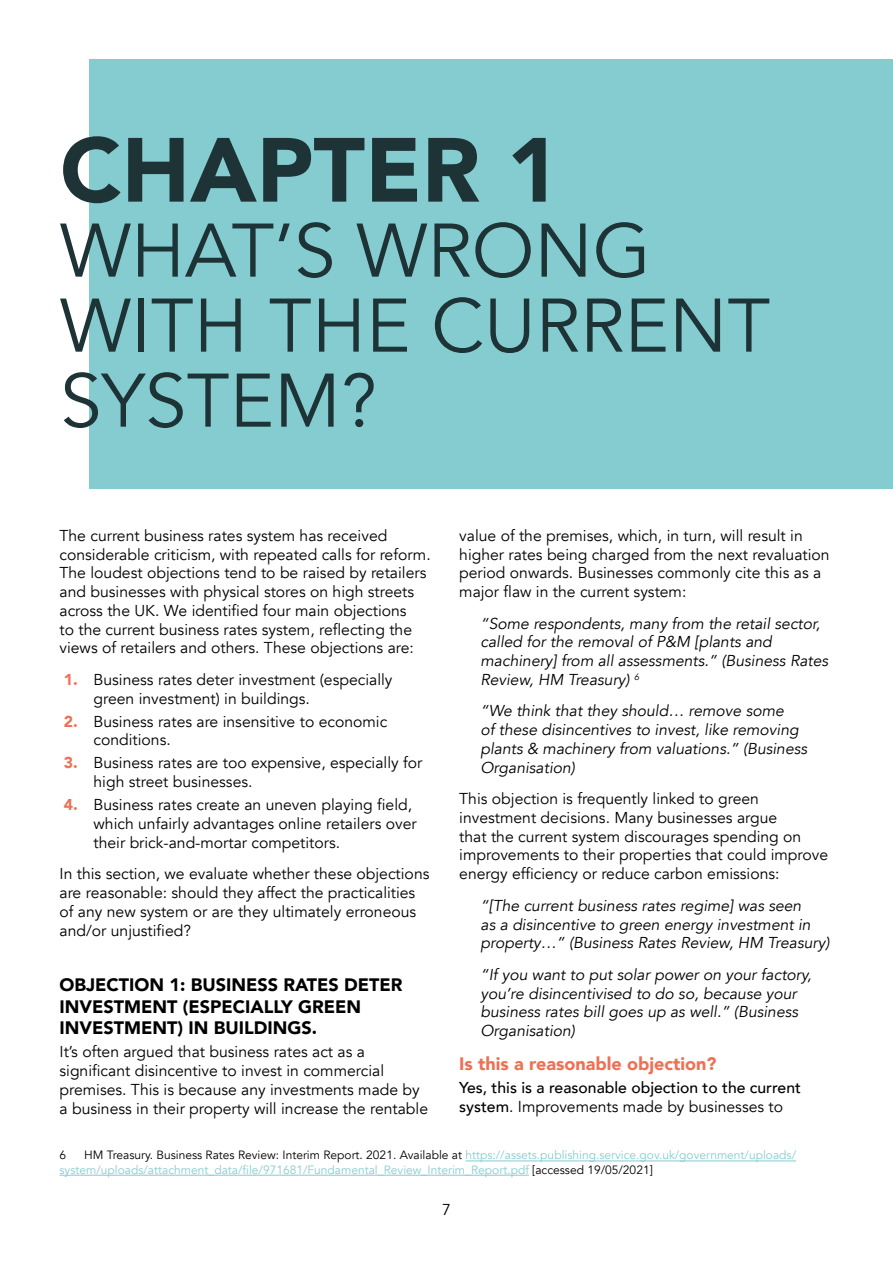
<style>
.page{position:relative;width:893px;height:1263px;background:#fff}
.page>*{position:absolute;margin:0;border:0;box-sizing:border-box;transform-origin:0 0}
.t1{font:900 90px "Avenir";color:#1d3336}
.H1_thin_smaller{font:75px/75px "Avenir";color:#1d3336}
.H2_Black{font:900 18px/21.6px "Avenir";color:#000}
.H5_Orange{font:900 18px "Avenir";color:#ee7155}
.Body{font:15.75px/18.8px "Avenir";color:#000}
.t2{font:italic 15.75px/18.8px "Avenir";color:#000}
.Body-2{font:500 15.75px/18.8px "Avenir";color:#000}
.Footnotes{font:12px/14.2px "Avenir";color:#85ccd1}
.Footnotes-2{font:12px "Avenir";color:#000}
.s1{font-weight:400}
.s2{font-weight:900;color:#ee7155}
.s3{color:#000}
</style>
<div class="page">
<div style="left:89px;top:60px;width:804px;height:429px;background:#85ccd1"></div>
<hr style="left:465px;top:1160px;width:331px;height:1px;background:#85ccd1">
<hr style="left:60px;top:1175px;width:469px;height:1px;background:#85ccd1">
<h1 class="t1" style="left:60px;top:93px;width:501px">CHAPTER 1</h1>
<p class="H1_thin_smaller" style="left:60px;top:215px;width:712px">WHAT’S WRONG<br>WITH THE CURRENT<br>SYSTEM?</p>
<p class="Body" style="left:459px;top:526px;width:372px">value of the premises, which, in turn, will result in higher rates being charged from the next revaluation period onwards. Businesses commonly cite this as a major flaw in the current system:</p>
<p class="t2" style="left:480px;top:614px;width:349px">“Some respondents, many from the retail sector, called for the removal of P&amp;M [plants and machinery] from all assessments.” (Business Rates Review, HM Treasury) <sup>6</sup></p>
<p class="t2" style="left:480px;top:702px;width:328px">“We think that they should… remove some<br>of these disincentives to invest, like removing plants &amp; machinery from valuations.” (Business Organisation)</p>
<p class="Body" style="left:459px;top:790px;width:370px">This objection is frequently linked to green investment decisions. Many businesses argue<br>that the current system discourages spending on improvements to their properties that could improve energy efficiency or reduce carbon emissions:</p>
<p class="t2" style="left:480px;top:896px;width:350px">“[The current business rates regime] was seen<br>as a disincentive to green energy investment in property…” (Business Rates Review, HM Treasury)</p>
<p class="t2" style="left:480px;top:965px;width:333px">“If you want to put solar power on your factory, you’re disincentivised to do so, because your business rates bill goes up as well.” (Business Organisation)</p>
<h5 class="H5_Orange" style="left:459px;top:1049px;width:259px">Is this a reasonable objection?</h5>
<p class="Body-2" style="left:459px;top:1078px;width:343px">Yes, this is a reasonable objection to the current system<span class="s1">. Improvements made by businesses to</span></p>
<p class="Body" style="left:60px;top:526px;width:373px">The current business rates system has received considerable criticism, with repeated calls for reform.<br>The loudest objections tend to be raised by retailers and businesses with physical stores on high streets across the UK. We identified four main objections<br>to the current business rates system, reflecting the views of retailers and others. These objections are:</p>
<p class="Body" style="left:94px;top:670px;width:300px;text-indent:-30px"><span class="s2">1.</span> Business rates deter investment (especially green investment) in buildings.</p>
<p class="Body" style="left:94px;top:712px;width:295px;text-indent:-30px"><span class="s2">2.</span> Business rates are insensitive to economic conditions.</p>
<p class="Body" style="left:94px;top:754px;width:330px;text-indent:-30px"><span class="s2">3.</span> Business rates are too expensive, especially for high street businesses.</p>
<p class="Body" style="left:94px;top:796px;width:325px;text-indent:-30px"><span class="s2">4.</span> Business rates create an uneven playing field, which unfairly advantages online retailers over their brick-and-mortar competitors.</p>
<p class="Body" style="left:60px;top:865px;width:371px">In this section, we evaluate whether these objections are reasonable: should they affect the practicalities of any new system or are they ultimately erroneous and/or unjustified?</p>
<h2 class="H2_Black" style="left:60px;top:973px;width:344px">OBJECTION 1: BUSINESS RATES DETER<br>INVESTMENT (ESPECIALLY GREEN<br>INVESTMENT) IN BUILDINGS.</h2>
<p class="Body" style="left:60px;top:1043px;width:370px">It’s often argued that business rates act as a significant disincentive to invest in commercial premises. This is because any investments made by a business in their property will increase the rentable</p>
<p class="Footnotes-2" style="left:60px;top:1148px;width:8px">6</p>
<p class="Footnotes" style="left:60px;top:1148px;width:738px;text-indent:25px"><span class="s3">HM Treasury. Business Rates Review: Interim Report. 2021. Available at</span> https://assets.publishing.service.gov.uk/government/uploads/ system/uploads/attachment_data/file/971681/Fundamental_Review_Interim_Report.pdf <span class="s3">[accessed 19/05/2021]</span></p>
<p class="Body" style="left:442px;top:1200px;width:10px">7</p>
</div>
